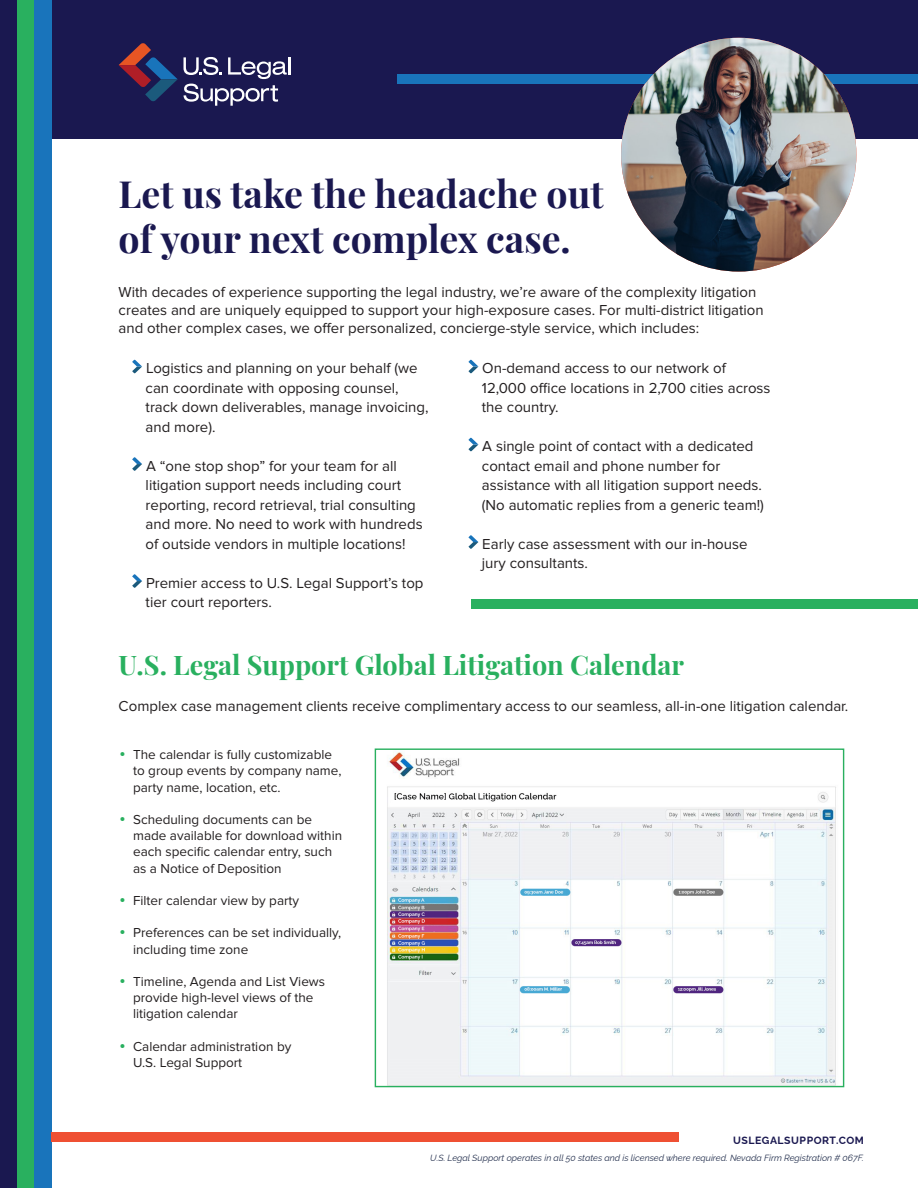
<style>
.page{position:relative;width:918px;height:1188px;background:#fff}
.page>*{position:absolute;margin:0;border:0;box-sizing:border-box;transform-origin:0 0}
.t1{font:700 37.5px/45px "Playfair Display";color:#1a1850}
.t2{font:700 27px "Playfair Display";color:#29b05f}
.Paragraph_Style_2{font:15px/19.5px "Proxima Nova";color:#231f20}
.t3{font:13.5px/16.2px "Proxima Nova";color:#231f20}
.t4{font:700 10.5px "Raleway";letter-spacing:.05em;color:#1a1850}
.t5{font:italic 9px "Raleway";color:#25314f}
</style>
<div class="page">
<div style="left:0;top:0;width:918px;height:138px;background:#1a1850"></div>
<div style="left:0;top:0;width:17px;height:1188px;background:#1a1850"></div>
<div style="left:17px;top:0;width:18px;height:1188px;background:#29b05f"></div>
<div style="left:35px;top:0;width:17px;height:1188px;background:#1974bb"></div>
<hr style="left:288px;top:57px;width:3px;height:18px;background:#fff">
<svg style="left:184px;top:57px;width:103px;height:49px"></svg>
<svg style="left:119px;top:43px;width:59px;height:58px"></svg>
<div style="left:397px;top:74px;width:521px;height:10px;background:#1974bb"></div>
<div style="left:471px;top:599px;width:447px;height:10px;background:#29b05f"></div>
<img style="left:621px;top:38px;width:235px;height:234px">
<svg style="left:132px;top:360px;width:10px;height:13px"></svg>
<svg style="left:132px;top:457px;width:10px;height:14px"></svg>
<svg style="left:132px;top:574px;width:10px;height:14px"></svg>
<svg style="left:468px;top:360px;width:10px;height:13px"></svg>
<svg style="left:468px;top:438px;width:10px;height:13px"></svg>
<svg style="left:468px;top:535px;width:10px;height:14px"></svg>
<img style="left:387px;top:752px;width:449px;height:333px">
<div style="left:375px;top:748px;width:469px;height:339px;border:1px solid #29b05f"></div>
<div style="left:51px;top:1133px;width:628px;height:9px;background:#ef5033"></div>
<p class="t1" style="left:119px;top:168px;width:487px">Let us take the headache out of your next complex case.</p>
<p class="Paragraph_Style_2" style="left:119px;top:283px;width:647px;line-height:18px">With decades of experience supporting the legal industry, we’re aware of the complexity litigation creates and are uniquely equipped to support your high-exposure cases. For multi-district litigation and other complex cases, we offer personalized, concierge-style service, which includes:</p>
<p class="Paragraph_Style_2" style="left:146px;top:359px;width:285px">Logistics and planning on your behalf (we can coordinate with opposing counsel, track down deliverables, manage invoicing, and more).</p>
<p class="Paragraph_Style_2" style="left:146px;top:456px;width:279px">A “one stop shop” for your team for all litigation support needs including court reporting, record retrieval, trial consulting and more. No need to work with hundreds of outside vendors in multiple locations!</p>
<p class="Paragraph_Style_2" style="left:146px;top:573px;width:279px">Premier access to U.S. Legal Support’s top tier court reporters.</p>
<p class="Paragraph_Style_2" style="left:482px;top:359px;width:290px">On-demand access to our network of<br>12,000 office locations in 2,700 cities across the country.</p>
<p class="Paragraph_Style_2" style="left:482px;top:437px;width:284px">A single point of contact with a dedicated contact email and phone number for assistance with all litigation support needs. (No automatic replies from a generic team!)</p>
<p class="Paragraph_Style_2" style="left:482px;top:534px;width:267px">Early case assessment with our in-house jury consultants.</p>
<p class="t2" style="left:119px;top:644px;width:567px">U.S. Legal Support Global Litigation Calendar</p>
<p class="Paragraph_Style_2" style="left:119px;top:697px;width:731px">Complex case management clients receive complimentary access to our seamless, all-in-one litigation calendar.</p>
<p class="t3" style="left:133px;top:747px;width:210px">The calendar is fully customizable to group events by company name, party name, location, etc.</p>
<p class="t3" style="left:133px;top:812px;width:211px">Scheduling documents can be made available for download within each specific calendar entry, such as a Notice of Deposition</p>
<p class="t3" style="left:133px;top:893px;width:168px">Filter calendar view by party</p>
<p class="t3" style="left:133px;top:925px;width:210px">Preferences can be set individually, including time zone</p>
<p class="t3" style="left:133px;top:974px;width:194px">Timeline, Agenda and List Views provide high-level views of the litigation calendar</p>
<p class="t3" style="left:133px;top:1038px;width:160px">Calendar administration by<br>U.S. Legal Support</p>
<p class="t4" style="left:733px;top:1132px;width:132px">USLEGALSUPPORT.COM</p>
<p class="t5" style="left:430px;top:1151px;width:435px">U.S. Legal Support operates in all 50 states and is licensed where required. Nevada Firm Registration # 067F.</p>
</div>
